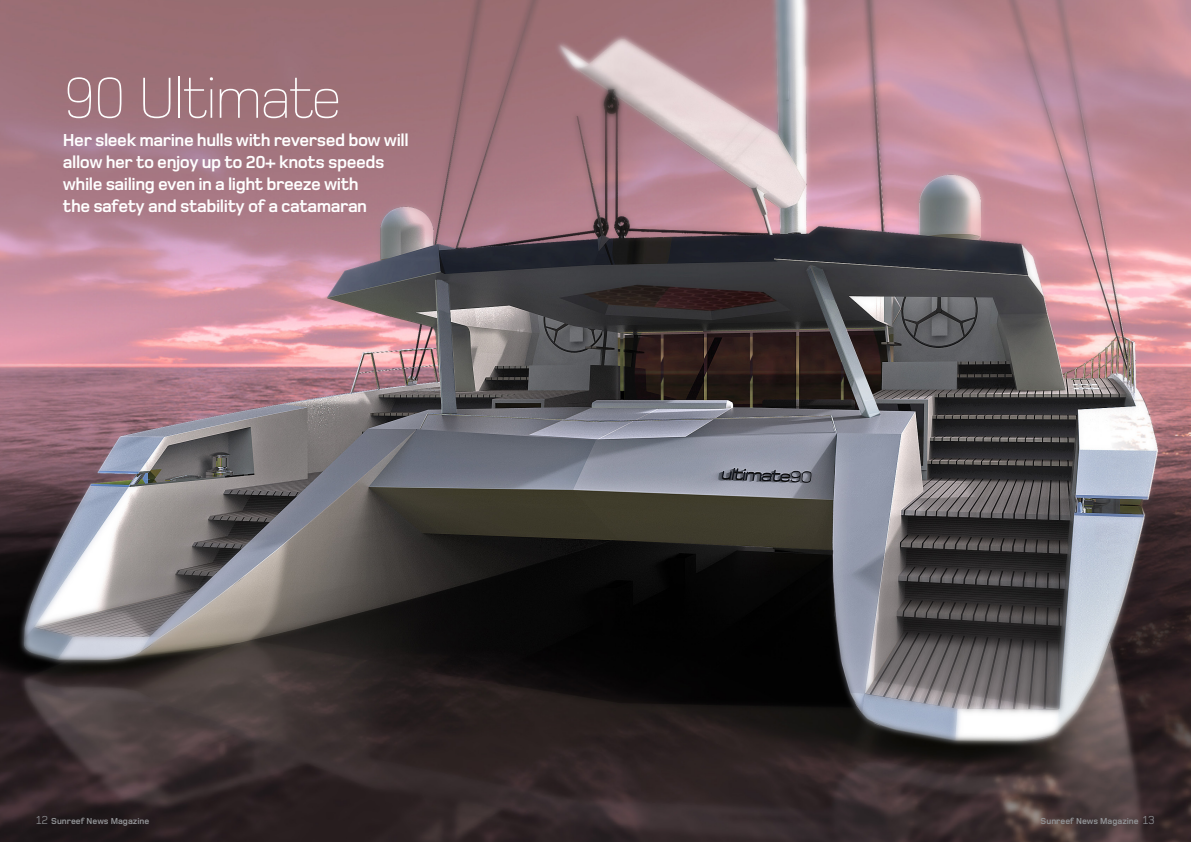
<style>
.page{position:relative;width:1191px;height:842px;background:#fff}
.page>*{position:absolute;margin:0;border:0;box-sizing:border-box;transform-origin:0 0}
.t1{font:200 60px "Foundry Monoline PL";letter-spacing:-.05em;color:#fff}
.t2{font:700 18px/22px "Foundry Monoline PL";letter-spacing:-.025em;color:#fff}
.t3{font:700 9px "Foundry Monoline";color:#939598}
.s1{font-weight:400;font-size:12px}
</style>
<div class="page">
<img style="left:0;top:0;width:1191px;height:842px">
<h1 class="t1" style="left:63px;top:65px;width:281px">90 Ultimate</h1>
<p class="t2" style="left:63px;top:130px;width:347px">Her sleek marine hulls with reversed bow will allow her to enjoy up to 20+ knots speeds while sailing even in a light breeze with<br>the safety and stability of a catamaran</p>
<p class="t3" style="left:36px;top:816px;width:115px"><span class="s1">12</span> Sunreef News Magazine</p>
<p class="t3" style="left:1040px;top:816px;width:116px">Sunreef News Magazine <span class="s1">13</span></p>
</div>
